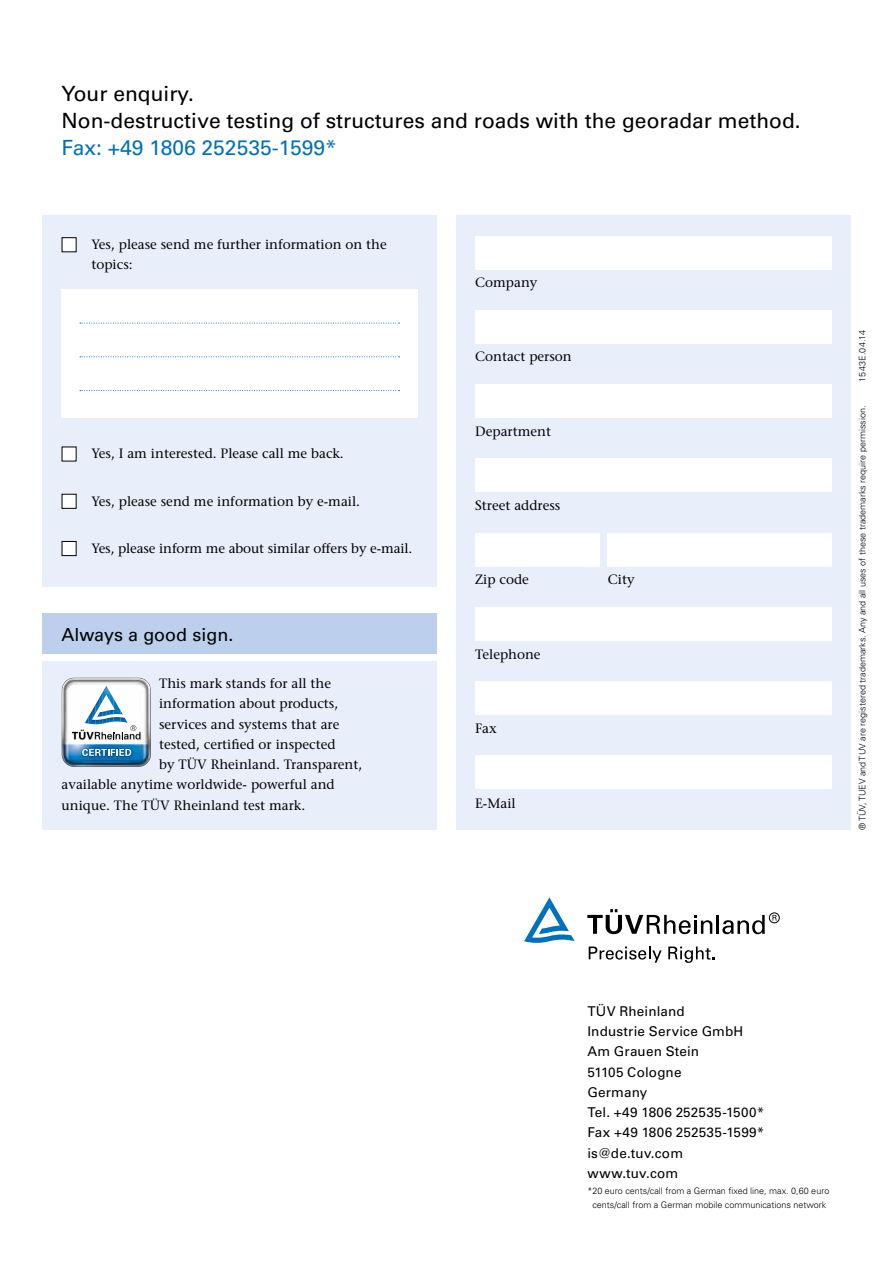
<style>
.page{position:relative;width:893px;height:1263px;background:#fff}
.page>*{position:absolute;margin:0;border:0;box-sizing:border-box;transform-origin:0 0}
.t1{font:21px/27px "Univers LT Std";color:#000}
.t2{font:21px "Univers LT Std";color:#0071bb}
.t3{font:18px "Univers LT Std";color:#000}
.t4{font:500 13.5px/20.2px "Stone Serif Std";color:#000}
.t5{font:13.5px/20.2px "Univers LT Std";letter-spacing:.01em;color:#000}
.t6{font:300 9px/13.5px "Univers LT Std";color:#000;text-align:center}
.t7{font:300 9px "Univers LT Std";letter-spacing:.035em;color:#000}
</style>
<div class="page">
<div style="left:456px;top:215px;width:394px;height:615px;background:#e9effa"></div>
<div style="left:475px;top:236px;width:356px;height:33px;background:#fff"></div>
<div style="left:475px;top:310px;width:356px;height:34px;background:#fff"></div>
<div style="left:475px;top:384px;width:356px;height:34px;background:#fff"></div>
<div style="left:475px;top:458px;width:356px;height:34px;background:#fff"></div>
<div style="left:475px;top:533px;width:125px;height:33px;background:#fff"></div>
<div style="left:607px;top:533px;width:224px;height:33px;background:#fff"></div>
<div style="left:475px;top:607px;width:356px;height:34px;background:#fff"></div>
<div style="left:475px;top:681px;width:356px;height:34px;background:#fff"></div>
<div style="left:475px;top:755px;width:356px;height:34px;background:#fff"></div>
<div style="left:43px;top:215px;width:394px;height:372px;background:#e9effa"></div>
<div style="left:62px;top:290px;width:356px;height:128px;background:#fff"></div>
<div style="left:62px;top:238px;width:14px;height:14px;background:#fff"></div>
<div style="left:62px;top:237px;width:15px;height:15px;border:1px solid #000"></div>
<div style="left:62px;top:447px;width:14px;height:14px;background:#fff"></div>
<div style="left:62px;top:494px;width:14px;height:14px;background:#fff"></div>
<div style="left:62px;top:494px;width:15px;height:15px;border:1px solid #000"></div>
<div style="left:62px;top:541px;width:14px;height:15px;background:#fff"></div>
<div style="left:62px;top:541px;width:15px;height:15px;border:1px solid #000"></div>
<svg style="left:80px;top:323px;width:319px;height:1px"></svg>
<svg style="left:80px;top:356px;width:319px;height:1px"></svg>
<svg style="left:80px;top:390px;width:319px;height:1px"></svg>
<div style="left:43px;top:614px;width:394px;height:40px;background:#bcd0ed"></div>
<div style="left:43px;top:661px;width:394px;height:169px;background:#e9effa"></div>
<img style="left:62px;top:678px;width:89px;height:89px">
<svg style="left:589px;top:946px;width:73px;height:17px"></svg>
<svg style="left:668px;top:946px;width:46px;height:17px"></svg>
<svg style="left:587px;top:909px;width:125px;height:25px"></svg>
<hr style="left:716px;top:915px;width:3px;height:19px;background:#000">
<svg style="left:722px;top:915px;width:43px;height:19px"></svg>
<div style="left:769px;top:912px;width:11px;height:11px;border:1px solid #000;border-radius:50%"></div>
<svg style="left:772px;top:915px;width:5px;height:6px"></svg>
<svg style="left:524px;top:897px;width:51px;height:46px"></svg>
<h1 class="t1" style="left:62px;top:80px;width:740px">Your enquiry.<br>Non-destructive testing of structures and roads with the georadar method.</h1>
<h1 class="t2" style="left:62px;top:135px;width:277px">Fax: +49 1806 252535-1599*</h1>
<p class="t4" style="left:91px;top:234px;width:297px">Yes, please send me further information on the topics:</p>
<p class="t4" style="left:91px;top:444px;width:254px">Yes, I am interested. Please call me back.</p>
<p class="t4" style="left:91px;top:491px;width:270px">Yes, please send me information by e-mail.</p>
<p class="t4" style="left:91px;top:538px;width:322px">Yes, please inform me about similar offers by e-mail.</p>
<h2 class="t3" style="left:62px;top:624px;width:173px">Always a good sign.</h2>
<p class="t4" style="left:159px;top:673px;width:174px">This mark stands for all the</p>
<p class="t4" style="left:159px;top:693px;width:181px">information about products,</p>
<p class="t4" style="left:159px;top:714px;width:182px">services and systems that are</p>
<p class="t4" style="left:159px;top:734px;width:178px">tested, certified or inspected</p>
<p class="t4" style="left:159px;top:754px;width:205px">by TÜV Rheinland. Transparent,</p>
<p class="t4" style="left:62px;top:774px;width:275px">available anytime worldwide- powerful and</p>
<p class="t4" style="left:62px;top:795px;width:245px">unique. The TÜV Rheinland test mark.</p>
<p class="t4" style="left:475px;top:272px;width:64px">Company</p>
<p class="t4" style="left:475px;top:346px;width:98px">Contact person</p>
<p class="t4" style="left:475px;top:421px;width:77px">Department</p>
<p class="t4" style="left:475px;top:495px;width:87px">Street address</p>
<p class="t4" style="left:475px;top:570px;width:55px">Zip code</p>
<p class="t4" style="left:608px;top:570px;width:28px">City</p>
<p class="t4" style="left:475px;top:644px;width:67px">Telephone</p>
<p class="t4" style="left:475px;top:718px;width:23px">Fax</p>
<p class="t4" style="left:475px;top:793px;width:42px">E-Mail</p>
<p class="t7" style="left:857px;top:382px;width:53px;rotate:-90deg">1543E.04.14</p>
<p class="t6" style="left:855px;top:830px;width:425px;rotate:-90deg">® TÜV, TUEV and TUV are registered trademarks. Any and all uses of these trademarks require permission.</p>
<p class="t5" style="left:587px;top:1001px;width:178px">TÜV Rheinland<br>Industrie Service GmbH<br>Am Grauen Stein<br>51105 Cologne<br>Germany<br>Tel. +49 1806 252535-1500*<br>Fax +49 1806 252535-1599* is@de.tuv.com www.tuv.com</p>
<p class="t6" style="left:587px;top:1184px;width:243px">*20 euro cents/call from a German fixed line, max. 0,60 euro cents/call from a German mobile communications network</p>
</div>
